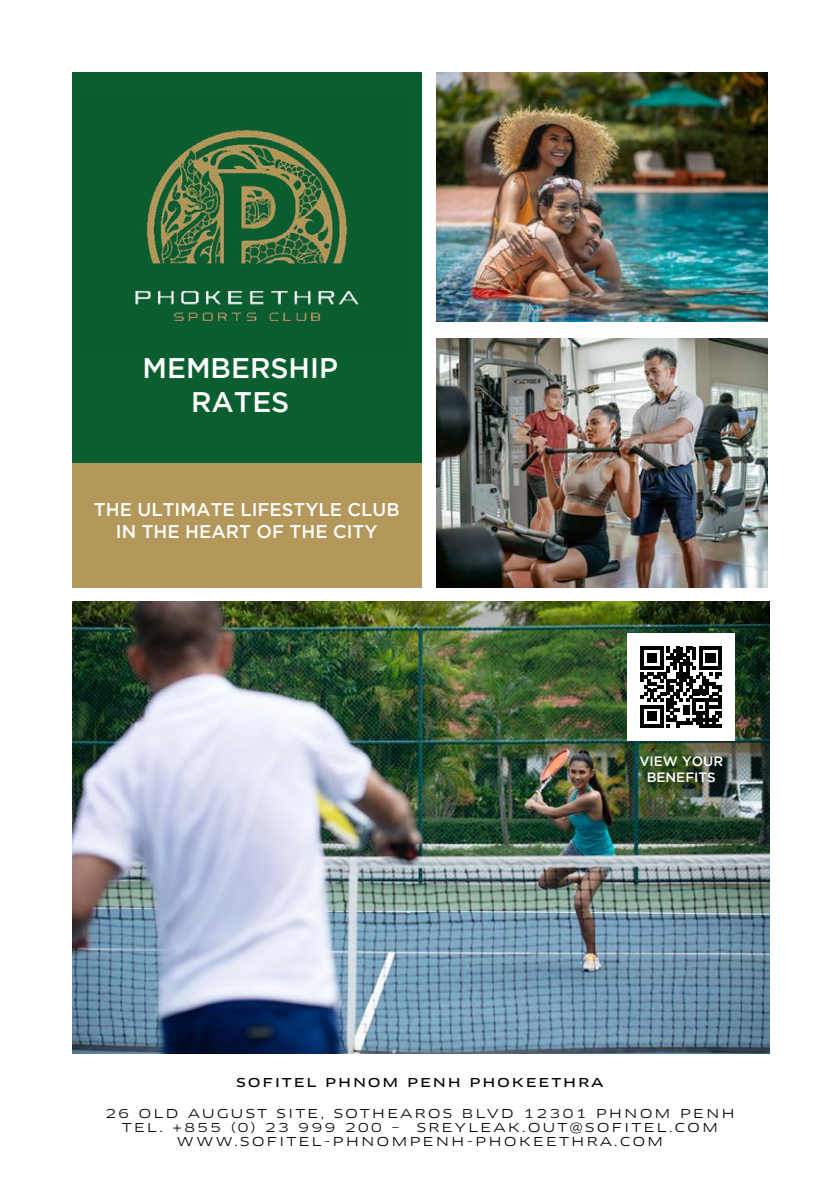
<style>
.page{position:relative;width:840px;height:1191px;background:#fff}
.page>*{position:absolute;margin:0;border:0;box-sizing:border-box;transform-origin:0 0}
.t1{font:500 28.2px/34px "Gotham";color:#fff;text-align:center}
.t2{font:500 18.2px/22px "Gotham";color:#fff;text-align:center}
.t3{font:500 13.6px/16.2px "Gotham";color:#fff;text-align:center}
.t4{font:12px/14.4px "Clan OT Extd";letter-spacing:.16em;color:#000}
.t5{font:12px "Clan OT Extd News";letter-spacing:.15em;color:#000}
</style>
<div class="page">
<img style="left:72px;top:601px;width:696px;height:452px">
<div style="left:72px;top:72px;width:349px;height:515px;background:#0b5e30"></div>
<img style="left:436px;top:338px;width:331px;height:249px">
<div style="left:72px;top:463px;width:349px;height:124px;background:#b4975a"></div>
<img style="left:135px;top:129px;width:224px;height:193px">
<img style="left:436px;top:72px;width:331px;height:249px">
<div style="left:627px;top:633px;width:107px;height:108px;background:#fff"></div>
<svg style="left:640px;top:646px;width:81px;height:82px"></svg>
<h1 class="t1" style="left:142px;top:350px;width:197px">MEMBERSHIP<br>RATES</h1>
<h2 class="t2" style="left:94px;top:498px;width:307px">THE ULTIMATE LIFESTYLE CLUB<br>IN THE HEART OF THE CITY</h2>
<p class="t3" style="left:639px;top:752px;width:85px">VIEW YOUR<br>BENEFITS</p>
<p class="t5" style="left:236px;top:1074px;width:368px">SOFITEL PHNOM PENH PHOKEETHRA</p>
<p class="t4" style="left:122px;top:1105px;width:614px;text-indent:-17px">26 OLD AUGUST SITE, SOTHEAROS BLVD 12301 PHNOM PENH<br>TEL. +855 (0) 23 999 200 –</p>
<p class="t4" style="left:176px;top:1120px;width:542px;text-indent:240px">SREYLEAK.OUT@SOFITEL.COM<br>WWW.SOFITEL-PHNOMPENH-PHOKEETHRA.COM</p>
</div>
